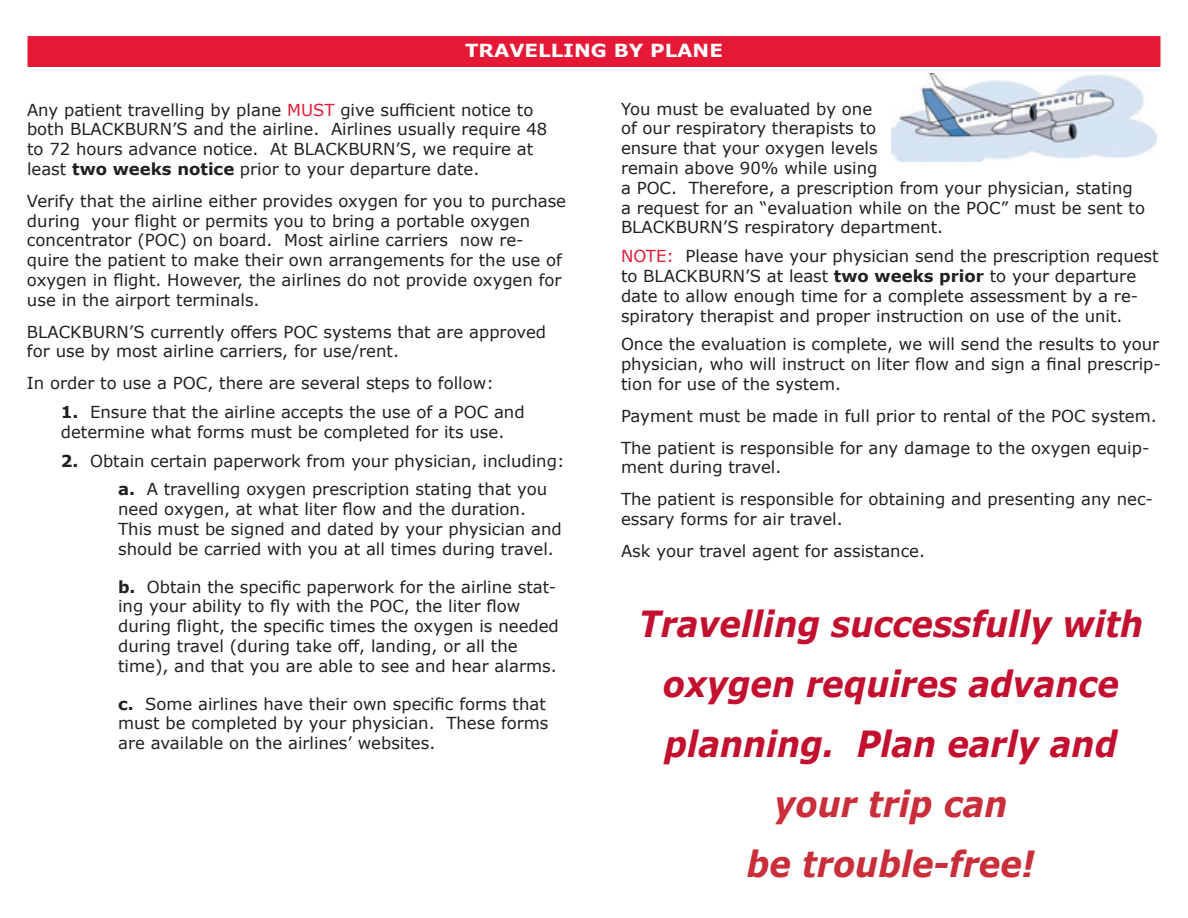
<style>
.page{position:relative;width:1188px;height:918px;background:#fff}
.page>*{position:absolute;margin:0;border:0;box-sizing:border-box;transform-origin:0 0}
.t1{font:italic 700 36px/60px "Verdana";color:#c3102f;text-align:center;scale:.9 1}
.t2{font:italic 700 36px/60px "Verdana";color:#c92e3a;text-align:center;scale:.9 1}
.t3{font:700 18px "Verdana";color:#fff;scale:1.1 1}
.t4{font:16.5px/19.8px "Verdana";color:#231f20}
.s1{color:#e51836}
.s2{font-weight:700}
</style>
<div class="page">
<div style="left:27px;top:36px;width:1134px;height:32px;background:#e51836"></div>
<div style="left:27px;top:36px;width:1134px;height:32px;border:1px solid #fff"></div>
<img style="left:891px;top:73px;width:266px;height:89px">
<p class="t3" style="left:465px;top:38px;width:236px">TRAVELLING BY PLANE</p>
<p class="t4" style="left:27px;top:100px;width:522px">Any patient travelling by plane <span class="s1">MUST</span> give sufficient notice to both BLACKBURN’S and the airline. Airlines usually require 48 to 72 hours advance notice. At BLACKBURN’S, we require at least <span class="s2">two weeks notice</span> prior to your departure date.</p>
<p class="t4" style="left:27px;top:191px;width:541px">Verify that the airline either provides oxygen for you to purchase during your flight or permits you to bring a portable oxygen concentrator (POC) on board. Most airline carriers now re&shy;quire the patient to make their own arrangements for the use of oxygen in flight. However, the airlines do not provide oxygen for use in the airport terminals.</p>
<p class="t4" style="left:27px;top:322px;width:521px">BLACKBURN’S currently offers POC systems that are approved for use by most airline carriers, for use/rent.</p>
<p class="t4" style="left:27px;top:373px;width:468px">In order to use a POC, there are several steps to follow:</p>
<p class="t4" style="left:61px;top:402px;width:465px"><span class="s2">1.</span> Ensure that the airline accepts the use of a POC and determine what forms must be completed for its use.</p>
<p class="t4" style="left:118px;top:446px;width:448px;line-height:28.8px;text-indent:-57px"><span class="s2">2.</span> Obtain certain paperwork from your physician, including: <span class="s2">a.</span> A travelling oxygen prescription stating that you</p>
<p class="t4" style="left:118px;top:499px;width:445px">need oxygen, at what liter flow and the duration.<br>This must be signed and dated by your physician and should be carried with you at all times during travel.</p>
<p class="t4" style="left:118px;top:577px;width:442px"><span class="s2">b.</span> Obtain the specific paperwork for the airline stat&shy;ing your ability to fly with the POC, the liter flow during flight, the specific times the oxygen is needed during travel (during take off, landing, or all the time), and that you are able to see and hear alarms.</p>
<p class="t4" style="left:118px;top:694px;width:432px"><span class="s2">c.</span> Some airlines have their own specific forms that must be completed by your physician. These forms are available on the airlines’ websites.</p>
<p class="t4" style="left:621px;top:99px;width:526px">You must be evaluated by one<br>of our respiratory therapists to<br>ensure that your oxygen levels<br>remain above 90% while using<br>a POC. Therefore, a prescription from your physician, stating a request for an “evaluation while on the POC” must be sent to BLACKBURN’S respiratory department.</p>
<p class="t4" style="left:621px;top:246px;width:539px"><span class="s1">NOTE:</span> Please have your physician send the prescription request to BLACKBURN’S at least <span class="s2">two weeks prior</span> to your departure date to allow enough time for a complete assessment by a re&shy;spiratory therapist and proper instruction on use of the unit.</p>
<p class="t4" style="left:621px;top:334px;width:542px;text-align:justify">Once the evaluation is complete, we will send the results to your physician, who will instruct on liter flow and sign a final prescrip&shy;tion for use of the system.</p>
<p class="t4" style="left:621px;top:400px;width:537px;line-height:31.8px">Payment must be made in full prior to rental of the POC system.<br>The patient is responsible for any damage to the oxygen equip-</p>
<p class="t4" style="left:621px;top:451px;width:534px;line-height:31.8px">ment during travel.<br>The patient is responsible for obtaining and presenting any nec-</p>
<p class="t4" style="left:621px;top:503px;width:306px;line-height:31.8px">essary forms for air travel.<br>Ask your travel agent for assistance.</p>
<h1 class="t1" style="left:639px;top:593px;width:562px">Travelling successfully with oxygen requires advance planning. Plan early and</h1>
<h1 class="t2" style="left:747px;top:773px;width:322px">your trip can<br>be trouble-free!</h1>
</div>
